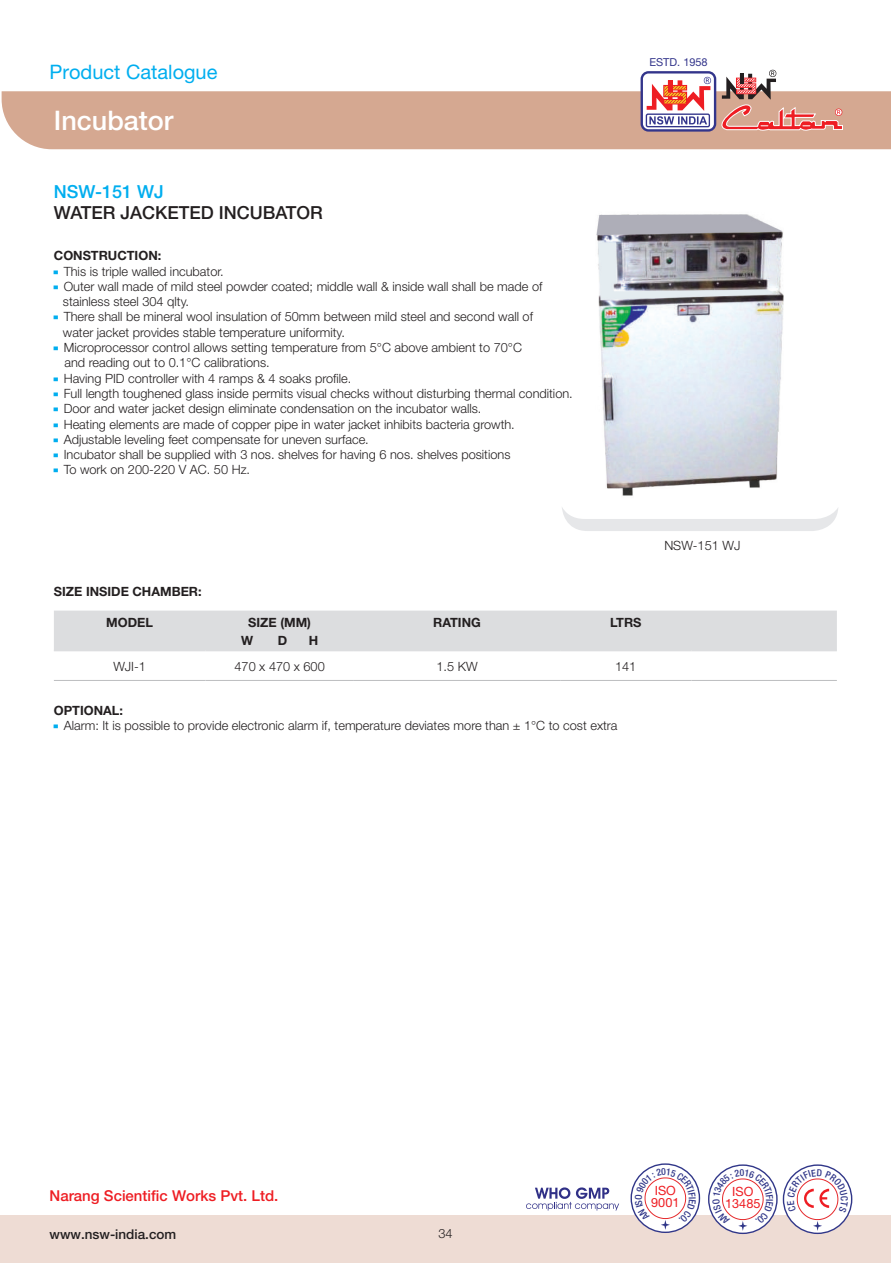
<style>
.page{position:relative;width:891px;height:1263px;background:#fff}
.page>*{position:absolute;margin:0;border:0;box-sizing:border-box;transform-origin:0 0}
.t1{font:500 27px "Helvetica Neue";color:#fff}
.t2{font:19.95px "Helvetica Neue";color:#00aeef}
.t3{font:500 18px "Helvetica Neue";color:#231f20}
.t4{font:500 18px "Helvetica Neue";color:#00aeef}
.t5{font:500 15px "Helvetica Neue";color:#ee1d23}
.t6{font:500 13.5px "Helvetica Neue";color:#231f20}
.t7{font:300 12.75px/15.3px "Helvetica Neue";color:#231f20}
.t8{font:700 12.75px/18px "Helvetica Neue";color:#231f20}
.t9{font:12.75px/11.6px "Helvetica Neue";color:#ee1d23;text-align:center}
.t10{font:10.95px "Helvetica Neue";color:#33358b}
.s1{font-family:"Arial";font-weight:400;font-size:6px;color:#00aeef}
.s2{font-weight:700}
</style>
<div class="page">
<div style="left:2px;top:91px;width:889px;height:58px;background:#d5a891"></div>
<div style="left:0;top:1215px;width:891px;height:48px;background:#eedcd4"></div>
<svg style="left:526px;top:1187px;width:93px;height:23px"></svg>
<div style="left:642px;top:72px;width:73px;height:58px;background:#fff;border-radius:7px"></div>
<div style="left:641px;top:71px;width:75px;height:61px;border:2px solid #33358b;border-radius:7px"></div>
<div style="left:646px;top:113px;width:64px;height:14px;border:1px solid #33358b;border-radius:2px"></div>
<svg style="left:647px;top:70px;width:196px;height:62px"></svg>
<img style="left:596px;top:214px;width:188px;height:282px">
<svg style="left:562px;top:507px;width:276px;height:24px"></svg>
<div style="left:54px;top:610px;width:783px;height:42px;background:#dcdddf"></div>
<hr style="left:54px;top:680px;width:151px;height:1px;background:#bcbdc0">
<hr style="left:205px;top:680px;width:149px;height:1px;background:#bcbdc0">
<hr style="left:354px;top:680px;width:206px;height:1px;background:#bcbdc0">
<hr style="left:560px;top:680px;width:131px;height:1px;background:#bcbdc0">
<hr style="left:691px;top:680px;width:146px;height:1px;background:#bcbdc0">
<hr style="left:54px;top:650px;width:151px;height:1px;background:#dcdddf">
<hr style="left:205px;top:650px;width:149px;height:1px;background:#dcdddf">
<hr style="left:354px;top:650px;width:206px;height:1px;background:#dcdddf">
<hr style="left:560px;top:650px;width:131px;height:1px;background:#dcdddf">
<hr style="left:691px;top:650px;width:146px;height:1px;background:#dcdddf">
<svg style="left:708px;top:1164px;width:144px;height:70px"></svg>
<svg style="left:631px;top:1163px;width:69px;height:70px"></svg>
<h2 class="t2" style="left:50px;top:60px;width:169px">Product Catalogue</h2>
<h1 class="t1" style="left:54px;top:105px;width:121px">Incubator</h1>
<h3 class="t4" style="left:54px;top:180px;width:111px">NSW-151 WJ</h3>
<h3 class="t3" style="left:54px;top:202px;width:270px">WATER JACKETED INCUBATOR</h3>
<p class="t8" style="left:54px;top:246px;width:109px">CONSTRUCTION:</p>
<p class="t7" style="left:54px;top:263px;width:171px"><span class="s1">▀</span> This is triple walled incubator.</p>
<p class="t7" style="left:54px;top:278px;width:490px"><span class="s1">▀</span> Outer wall made of mild steel powder coated; middle wall &amp; inside wall shall be made of</p>
<p class="t7" style="left:63px;top:294px;width:128px">stainless steel 304 qlty.</p>
<p class="t7" style="left:54px;top:309px;width:481px"><span class="s1">▀</span> There shall be mineral wool insulation of 50mm between mild steel and second wall of</p>
<p class="t7" style="left:63px;top:324px;width:283px">water jacket provides stable temperature uniformity.</p>
<p class="t7" style="left:54px;top:339px;width:470px"><span class="s1">▀</span> Microprocessor control allows setting temperature from 5°C above ambient to 70°C</p>
<p class="t7" style="left:65px;top:355px;width:207px">and reading out to 0.1°C calibrations.</p>
<p class="t7" style="left:54px;top:370px;width:299px"><span class="s1">▀</span> Having PID controller with 4 ramps &amp; 4 soaks profile.</p>
<p class="t7" style="left:54px;top:385px;width:520px"><span class="s1">▀</span> Full length toughened glass inside permits visual checks without disturbing thermal condition.</p>
<p class="t7" style="left:54px;top:401px;width:429px"><span class="s1">▀</span> Door and water jacket design eliminate condensation on the incubator walls.</p>
<p class="t7" style="left:54px;top:416px;width:462px"><span class="s1">▀</span> Heating elements are made of copper pipe in water jacket inhibits bacteria growth.</p>
<p class="t7" style="left:54px;top:431px;width:316px"><span class="s1">▀</span> Adjustable leveling feet compensate for uneven surface.</p>
<p class="t7" style="left:54px;top:447px;width:458px"><span class="s1">▀</span> Incubator shall be supplied with 3 nos. shelves for having 6 nos. shelves positions</p>
<p class="t7" style="left:54px;top:462px;width:198px"><span class="s1">▀</span> To work on 200-220 V AC. 50 Hz.</p>
<p class="t10" style="left:649px;top:55px;width:60px">ESTD. 1958</p>
<p class="t8" style="left:54px;top:582px;width:149px">SIZE INSIDE CHAMBER:</p>
<p class="t8" style="left:106px;top:613px;width:48px">MODEL</p>
<p class="t8" style="left:241px;top:613px;width:71px;text-indent:7px">SIZE (MM)<br>W</p>
<p class="t8" style="left:278px;top:631px;width:11px">D</p>
<p class="t8" style="left:309px;top:631px;width:11px">H</p>
<p class="t8" style="left:433px;top:613px;width:49px">RATING</p>
<p class="t8" style="left:610px;top:613px;width:33px">LTRS</p>
<p class="t7" style="left:113px;top:658px;width:34px">WJI-1</p>
<p class="t7" style="left:235px;top:658px;width:92px">470 x 470 x 600</p>
<p class="t7" style="left:436px;top:658px;width:43px">1.5 KW</p>
<p class="t7" style="left:615px;top:658px;width:23px">141</p>
<p class="t7" style="left:54px;top:702px;width:565px"><span class="s2">OPTIONAL:<br></span><span class="s1">▀</span> Alarm: It is possible to provide electronic alarm if, temperature deviates more than ± 1°C to cost extra</p>
<p class="t7" style="left:664px;top:537px;width:78px">NSW-151 WJ</p>
<p class="t9" style="left:651px;top:1184px;width:30px;text-align:left">ISO<br>9001</p>
<p class="t5" style="left:50px;top:1187px;width:230px">Narang Scientific Works Pvt. Ltd.</p>
<p class="t9" style="left:725px;top:1185px;width:37px">ISO<br>13485</p>
<p class="t6" style="left:50px;top:1225px;width:128px">www.nsw-india.com</p>
<p class="t7" style="left:438px;top:1225px;width:16px">34</p>
</div>
